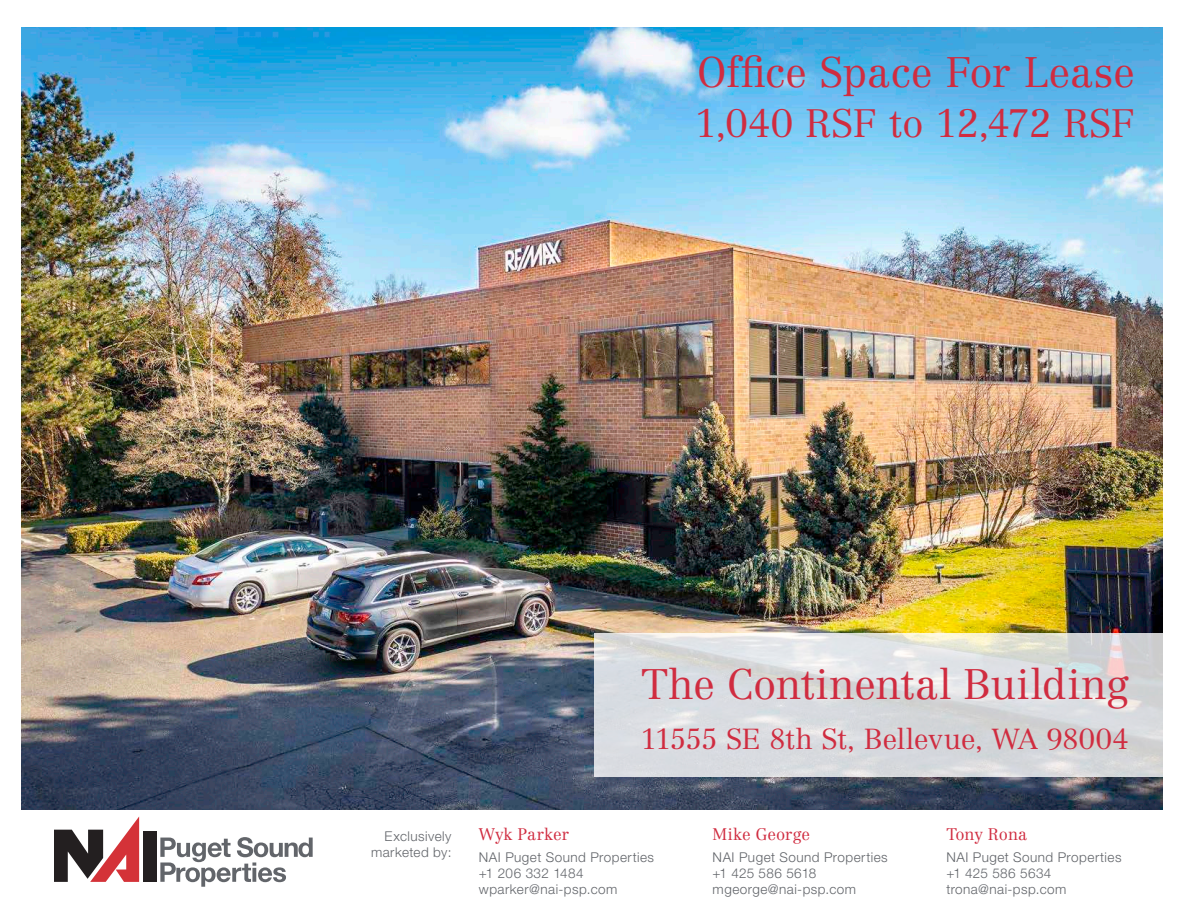
<style>
.page{position:relative;width:1188px;height:918px;background:#fff}
.page>*{position:absolute;margin:0;border:0;box-sizing:border-box;transform-origin:0 0}
.t1{font:300 42px "Centennial LT Std";color:#d02c40}
.t2{font:300 39px "Centennial LT Std";letter-spacing:-.02em;color:#d02c40}
.t3{font:300 28.5px "Centennial LT Std";letter-spacing:-.015em;color:#d02c40}
.Broker_Name{font:300 16.5px "Centennial LT Std";color:#d02c40}
.Broker_Contact{font:300 13.5px "Helvetica Neue LT Std";letter-spacing:.035em;color:#62656a}
.Broker_Contact-2{font:300 13.5px "Helvetica Neue LT Std";letter-spacing:.005em;color:#62656a}
</style>
<div class="page">
<img style="left:21px;top:27px;width:1141px;height:783px">
<svg style="left:54px;top:817px;width:85px;height:65px"></svg>
<div style="left:143px;top:831px;width:13px;height:51px;background:#231f20"></div>
<svg style="left:160px;top:837px;width:153px;height:50px"></svg>
<svg style="left:594px;top:633px;width:569px;height:144px;fill:#d9dce0"></svg>
<p class="t1" style="left:697px;top:47px;width:439px">Office Space For Lease</p>
<p class="t2" style="left:695px;top:100px;width:442px">1,040 RSF to 12,472 RSF</p>
<p class="t1" style="left:641px;top:659px;width:489px">The Continental Building</p>
<p class="t3" style="left:640px;top:722px;width:490px">11555 SE 8th St, Bellevue, WA 98004</p>
<p class="Broker_Contact" style="left:385px;top:828px;width:68px">Exclusively</p>
<p class="Broker_Contact" style="left:371px;top:844px;width:82px">marketed by:</p>
<p class="Broker_Name" style="left:479px;top:825px;width:92px">Wyk Parker</p>
<p class="Broker_Contact" style="left:479px;top:849px;width:177px">NAI Puget Sound Properties</p>
<p class="Broker_Contact" style="left:479px;top:865px;width:106px">+1 206 332 1484</p>
<p class="Broker_Contact" style="left:479px;top:881px;width:140px">wparker@nai-psp.com</p>
<p class="Broker_Name" style="left:713px;top:825px;width:99px">Mike George</p>
<p class="Broker_Contact" style="left:713px;top:849px;width:177px">NAI Puget Sound Properties</p>
<p class="Broker_Contact-2" style="left:713px;top:865px;width:105px">+1 425 586 5618</p>
<p class="Broker_Contact" style="left:713px;top:881px;width:145px">mgeorge@nai-psp.com</p>
<p class="Broker_Name" style="left:946px;top:825px;width:83px">Tony Rona</p>
<p class="Broker_Contact" style="left:946px;top:849px;width:177px">NAI Puget Sound Properties</p>
<p class="Broker_Contact" style="left:946px;top:865px;width:107px">+1 425 586 5634</p>
<p class="Broker_Contact" style="left:946px;top:881px;width:122px">trona@nai-psp.com</p>
</div>
